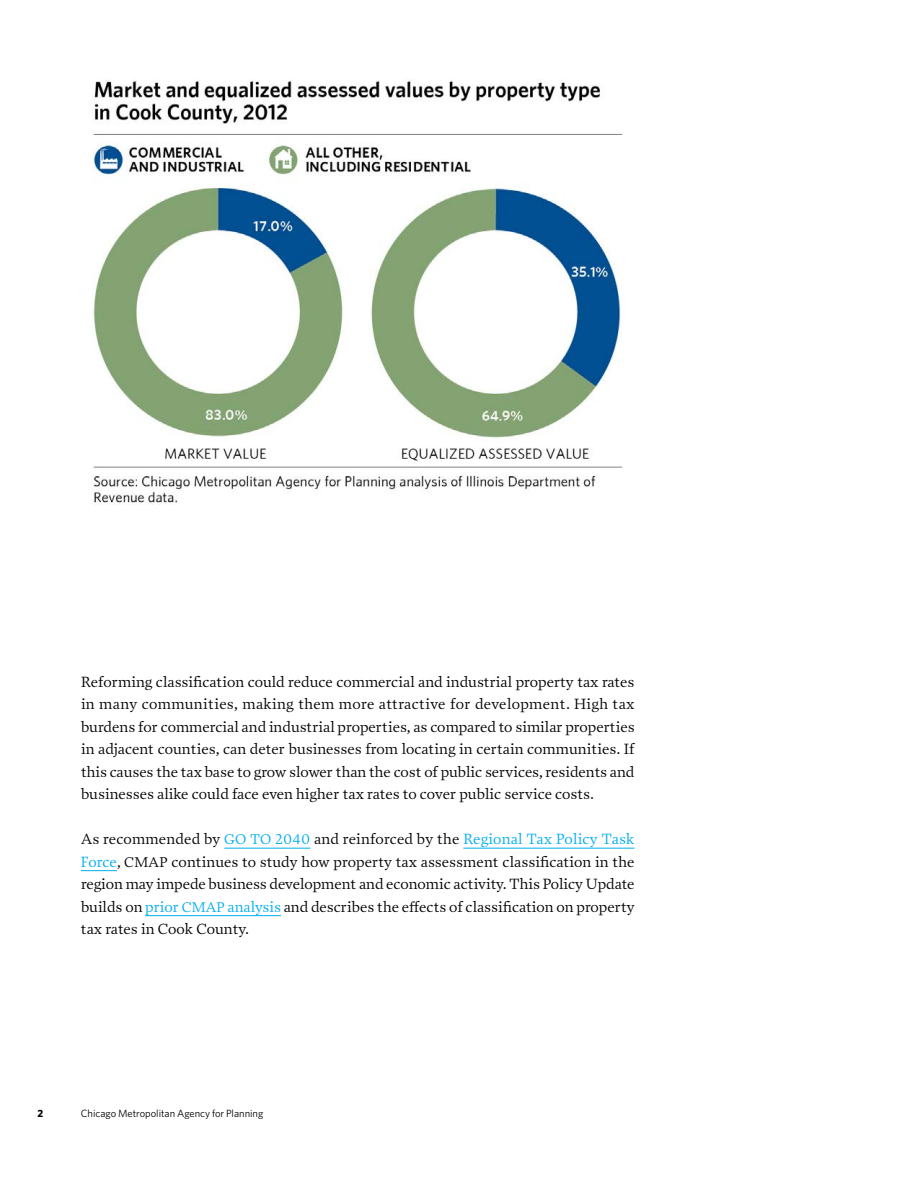
<style>
.page{position:relative;width:918px;height:1188px;background:#fff}
.page>*{position:absolute;margin:0;border:0;box-sizing:border-box;transform-origin:0 0}
.t1{font:15px/22.5px "Prensa";color:#000;text-align:justify}
.t2{font:10.5px "Whitney";color:#000}
.t3{font:700 10.5px "Whitney";color:#000}
.s1{font-family:"Prensa Book SC";font-size:14.25px;color:#00aeef}
.s2{color:#00aeef}
.s3{font-size:14.25px}
.s4{font-family:"Prensa Book SC";font-size:14.25px}
</style>
<div class="page">
<img style="left:93px;top:80px;width:530px;height:425px">
<hr style="left:224px;top:848px;width:87px;height:1px;background:#00aeef">
<hr style="left:463px;top:848px;width:171px;height:1px;background:#00aeef">
<hr style="left:81px;top:870px;width:36px;height:1px;background:#00aeef">
<hr style="left:145px;top:915px;width:136px;height:1px;background:#00aeef">
<p class="t1" style="left:81px;top:671px;width:555px">Reforming classification could reduce commercial and industrial property tax rates in many communities, making them more attractive for development. High tax burdens for commercial and industrial properties, as compared to similar properties in adjacent counties, can deter businesses from locating in certain communities. If this causes the tax base to grow slower than the cost of public services, residents and businesses alike could face even higher tax rates to cover public service costs.</p>
<p class="t1" style="left:81px;top:828px;width:555px">As recommended by <span class="s1">GO TO 2040</span> and reinforced by the <span class="s2">Regional Tax Policy Task Force</span><span class="s3">,</span> <span class="s4">CMAP</span> continues to study how property tax assessment classification in the region may impede business development and economic activity. This Policy Update builds on <span class="s2">prior</span> <span class="s1">CMAP</span> <span class="s2">analysis</span> and describes the effects of classification on property tax rates in Cook County.</p>
<p class="t3" style="left:38px;top:1106px;width:7px">2</p>
<p class="t2" style="left:81px;top:1107px;width:184px">Chicago Metropolitan Agency for Planning</p>
</div>
